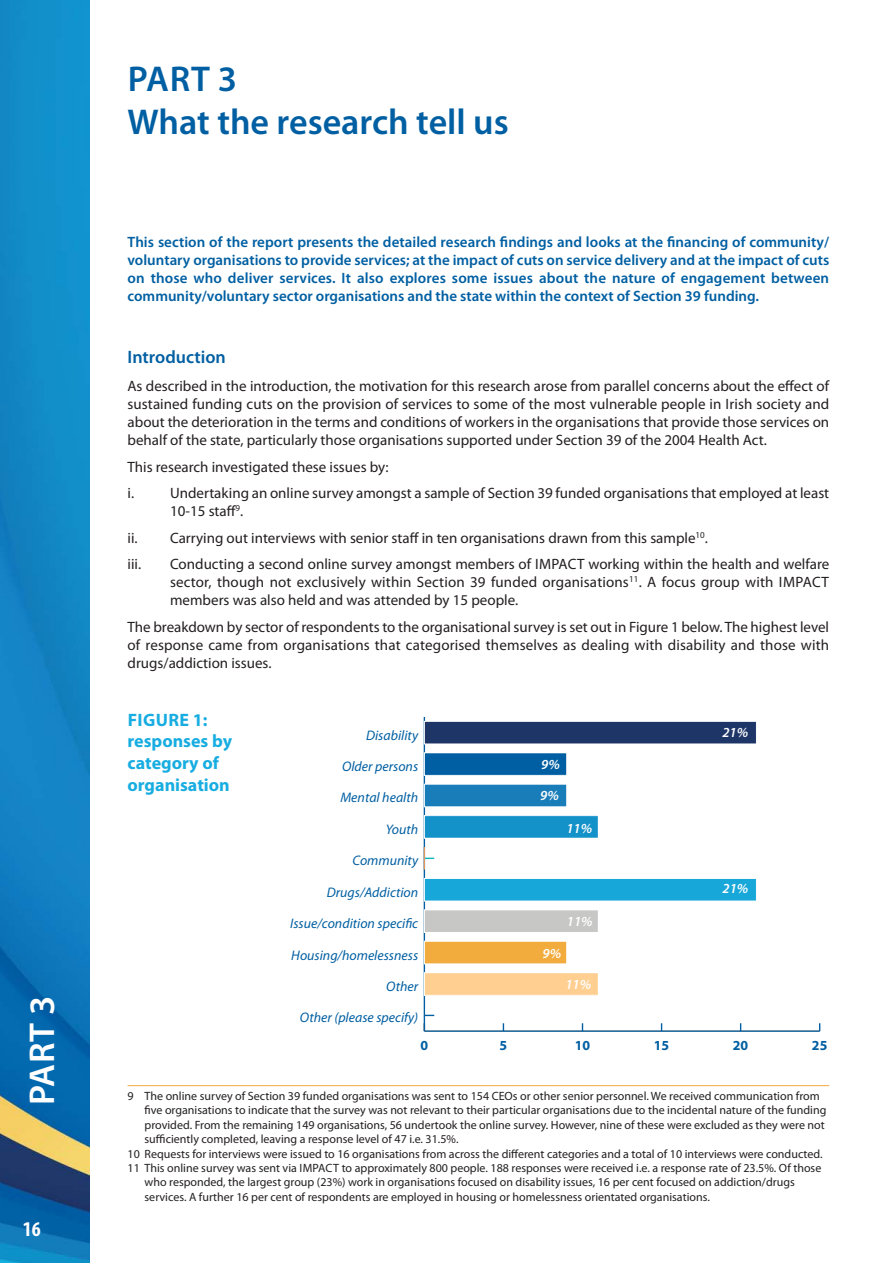
<style>
.page{position:relative;width:893px;height:1263px;background:#fff}
.page>*{position:absolute;margin:0;border:0;box-sizing:border-box;transform-origin:0 0}
.t1{font:600 36px/43.2px "Myriad Pro";color:#005fa2}
.t2{font:600 36px "Myriad Pro";color:#fff}
.t3{font:700 condensed 21px "Myriad Pro";color:#fff}
.t4{font:700 18px/21.6px "Myriad Pro";color:#18ade1}
.t5{font:600 18px "Myriad Pro";color:#005fa2}
.t6{font:15px/18px "Myriad Pro";color:#231f20;text-align:justify}
.t7{font:600 15px/18px "Myriad Pro";color:#005fa2;text-align:justify}
.t8{font:italic 13.95px "Myriad Pro";color:#005fa2}
.t9{font:italic 600 13.95px "Myriad Pro";color:#fff}
.t10{font:700 13.95px "Myriad Pro";color:#005fa2}
.t11{font:12px "Myriad Pro";color:#231f20}
</style>
<div class="page">
<img style="left:0;top:0;width:89px;height:1263px">
<hr style="left:424px;top:1030px;width:396px;height:2px;background:#005fa2">
<hr style="left:424px;top:717px;width:1px;height:314px;background:#005fa2">
<div style="left:424px;top:721px;width:332px;height:23px;background:#1e3567"></div>
<div style="left:424px;top:721px;width:333px;height:23px;border:1px solid #fff"></div>
<div style="left:424px;top:753px;width:143px;height:22px;background:#005fa2"></div>
<div style="left:424px;top:752px;width:143px;height:24px;border:1px solid #fff"></div>
<div style="left:424px;top:784px;width:143px;height:23px;background:#197db9"></div>
<div style="left:424px;top:816px;width:174px;height:22px;background:#1391c9"></div>
<div style="left:424px;top:815px;width:175px;height:23px;border:1px solid #fff"></div>
<div style="left:424px;top:878px;width:332px;height:23px;background:#18a7d9"></div>
<div style="left:424px;top:878px;width:333px;height:23px;border:1px solid #fff"></div>
<div style="left:424px;top:910px;width:174px;height:22px;background:#c7c7c6"></div>
<div style="left:424px;top:909px;width:175px;height:24px;border:1px solid #fff"></div>
<div style="left:424px;top:941px;width:143px;height:23px;background:#f2ab3d"></div>
<div style="left:424px;top:941px;width:143px;height:23px;border:1px solid #fff"></div>
<div style="left:424px;top:973px;width:174px;height:22px;background:#fecf90"></div>
<div style="left:424px;top:972px;width:175px;height:24px;border:1px solid #fff"></div>
<svg style="left:424px;top:847px;width:10px;height:23px"></svg>
<hr style="left:128px;top:1085px;width:701px;height:1px;background:#f2ab3d">
<h1 class="t2" style="left:28px;top:1105px;width:111px;rotate:-90deg">PART 3</h1>
<h2 class="t3" style="left:23px;top:1217px;width:19px">16</h2>
<h1 class="t1" style="left:128px;top:60px;width:383px">PART 3<br>What the research tell us</h1>
<p class="t7" style="left:128px;top:234px;width:703px">This section of the report presents the detailed research findings and looks at the financing of community/ voluntary organisations to provide services; at the impact of cuts on service delivery and at the impact of cuts on those who deliver services. It also explores some issues about the nature of engagement between community/voluntary sector organisations and the state within the context of Section 39 funding.</p>
<p class="t5" style="left:128px;top:350px;width:100px">Introduction</p>
<p class="t6" style="left:128px;top:378px;width:703px">As described in the introduction, the motivation for this research arose from parallel concerns about the effect of sustained funding cuts on the provision of services to some of the most vulnerable people in Irish society and about the deterioration in the terms and conditions of workers in the organisations that provide those services on behalf of the state, particularly those organisations supported under Section 39 of the 2004 Health Act.</p>
<p class="t6" style="left:128px;top:455px;width:703px;line-height:26.5px">This research investigated these issues by:<br>i. Undertaking an online survey amongst a sample of Section 39 funded organisations that employed at least</p>
<p class="t6" style="left:128px;top:499px;width:582px;line-height:26.5px;text-align:left;text-indent:43px">10-15 staff<sup>9</sup>.<br>ii. Carrying out interviews with senior staff in ten organisations drawn from this sample<sup>10</sup>. iii.</p>
<p class="t6" style="left:170px;top:556px;width:661px">Conducting a second online survey amongst members of IMPACT working within the health and welfare sector, though not exclusively within Section 39 funded organisations<sup>11</sup>. A focus group with IMPACT members was also held and was attended by 15 people.</p>
<p class="t6" style="left:128px;top:619px;width:703px">The breakdown by sector of respondents to the organisational survey is set out in Figure 1 below. The highest level of response came from organisations that categorised themselves as dealing with disability and those with drugs/addiction issues.</p>
<p class="t4" style="left:128px;top:711px;width:106px">FIGURE 1: responses by category of organisation</p>
<p class="t8" style="left:366px;top:729px;width:54px">Disability</p>
<p class="t9" style="left:722px;top:724px;width:27px">21%</p>
<p class="t9" style="left:541px;top:756px;width:20px">9%</p>
<p class="t9" style="left:540px;top:787px;width:20px">9%</p>
<p class="t9" style="left:566px;top:820px;width:27px">11%</p>
<p class="t8" style="left:342px;top:760px;width:78px">Older persons</p>
<p class="t8" style="left:340px;top:792px;width:79px">Mental health</p>
<p class="t8" style="left:386px;top:823px;width:34px">Youth</p>
<p class="t8" style="left:352px;top:854px;width:67px">Community</p>
<p class="t8" style="left:327px;top:886px;width:93px">Drugs/Addiction</p>
<p class="t8" style="left:290px;top:917px;width:129px">Issue/condition specific</p>
<p class="t8" style="left:291px;top:949px;width:128px">Housing/homelessness</p>
<p class="t8" style="left:386px;top:980px;width:34px">Other</p>
<p class="t8" style="left:300px;top:1012px;width:120px">Other (please specify)</p>
<p class="t9" style="left:567px;top:913px;width:27px">11%</p>
<p class="t9" style="left:542px;top:945px;width:20px">9%</p>
<p class="t9" style="left:565px;top:976px;width:27px">11%</p>
<p class="t9" style="left:722px;top:880px;width:27px">21%</p>
<p class="t10" style="left:420px;top:1037px;width:9px">0</p>
<p class="t10" style="left:500px;top:1037px;width:9px">5</p>
<p class="t10" style="left:575px;top:1037px;width:17px">10</p>
<p class="t10" style="left:654px;top:1037px;width:17px">15</p>
<p class="t10" style="left:733px;top:1037px;width:17px">20</p>
<p class="t10" style="left:812px;top:1037px;width:17px">25</p>
<p class="t11" style="left:128px;top:1091px;width:694px">9 The online survey of Section 39 funded organisations was sent to 154 CEOs or other senior personnel. We received communication from</p>
<p class="t11" style="left:145px;top:1106px;width:683px">five organisations to indicate that the survey was not relevant to their particular organisations due to the incidental nature of the funding</p>
<p class="t11" style="left:145px;top:1120px;width:682px">provided. From the remaining 149 organisations, 56 undertook the online survey. However, nine of these were excluded as they were not</p>
<p class="t11" style="left:145px;top:1135px;width:315px">sufficiently completed, leaving a response level of 47 i.e. 31.5%.</p>
<p class="t11" style="left:128px;top:1149px;width:696px">10 Requests for interviews were issued to 16 organisations from across the different categories and a total of 10 interviews were conducted.</p>
<p class="t11" style="left:128px;top:1163px;width:695px">11 This online survey was sent via IMPACT to approximately 800 people. 188 responses were received i.e. a response rate of 23.5%. Of those</p>
<p class="t11" style="left:145px;top:1178px;width:652px">who responded, the largest group (23%) work in organisations focused on disability issues, 16 per cent focused on addiction/drugs</p>
<p class="t11" style="left:145px;top:1192px;width:567px">services. A further 16 per cent of respondents are employed in housing or homelessness orientated organisations.</p>
</div>
